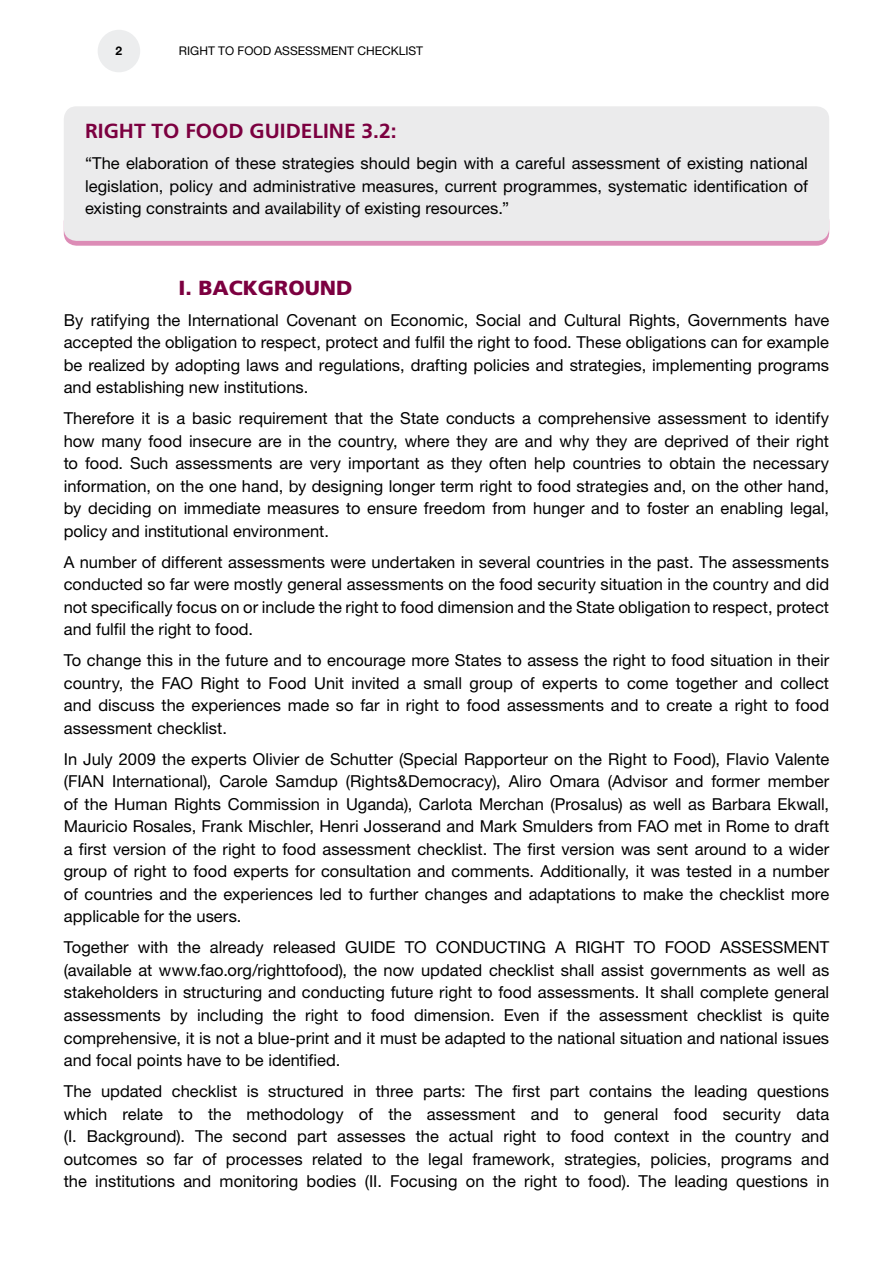
<style>
.page{position:relative;width:893px;height:1263px;background:#fff}
.page>*{position:absolute;margin:0;border:0;box-sizing:border-box;transform-origin:0 0}
.t1{font:700 20.4px "Frutiger";color:#7c0040}
.t2{font:900 20.4px "Frutiger";color:#7c0040}
.t3{font:16.5px/22.5px "Helvetica Neue";color:#000;text-align:justify}
.t4{font:12px "Helvetica Neue";color:#000}
.t5{font:700 12px "Helvetica Neue";color:#000}
</style>
<div class="page">
<div style="left:98px;top:30px;width:42px;height:42px;background:#ecedee;border-radius:50%"></div>
<div style="left:64px;top:209px;width:765px;height:37px;background:#dc8cb6;border-radius:13px"></div>
<div style="left:64px;top:106px;width:765px;height:135px;background:#ebebec;border-radius:13px"></div>
<p class="t5" style="left:116px;top:43px;width:8px">2</p>
<p class="t4" style="left:179px;top:43px;width:246px">RIGHT TO FOOD ASSESSMENT CHECKLIST</p>
<p class="t1" style="left:85px;top:119px;width:313px">RIGHT TO FOOD GUIDELINE 3.2:</p>
<p class="t3" style="left:85px;top:152px;width:724px">“The elaboration of these strategies should begin with a careful assessment of existing national legislation, policy and administrative measures, current programmes, systematic identification of existing constraints and availability of existing resources.”</p>
<p class="t2" style="left:179px;top:275px;width:175px">I. BACKGROUND</p>
<p class="t3" style="left:64px;top:308px;width:767px">By ratifying the International Covenant on Economic, Social and Cultural Rights, Governments have accepted the obligation to respect, protect and fulfil the right to food. These obligations can for example be realized by adopting laws and regulations, drafting policies and strategies, implementing programs and establishing new institutions.</p>
<p class="t3" style="left:64px;top:407px;width:767px">Therefore it is a basic requirement that the State conducts a comprehensive assessment to identify how many food insecure are in the country, where they are and why they are deprived of their right to food. Such assessments are very important as they often help countries to obtain the necessary information, on the one hand, by designing longer term right to food strategies and, on the other hand, by deciding on immediate measures to ensure freedom from hunger and to foster an enabling legal, policy and institutional environment.</p>
<p class="t3" style="left:64px;top:550px;width:767px">A number of different assessments were undertaken in several countries in the past. The assessments conducted so far were mostly general assessments on the food security situation in the country and did not specifically focus on or include the right to food dimension and the State obligation to respect, protect and fulfil the right to food.</p>
<p class="t3" style="left:64px;top:649px;width:767px">To change this in the future and to encourage more States to assess the right to food situation in their country, the FAO Right to Food Unit invited a small group of experts to come together and collect and discuss the experiences made so far in right to food assessments and to create a right to food assessment checklist.</p>
<p class="t3" style="left:64px;top:747px;width:767px">In July 2009 the experts Olivier de Schutter (Special Rapporteur on the Right to Food), Flavio Valente (FIAN International), Carole Samdup (Rights&amp;Democracy), Aliro Omara (Advisor and former member of the Human Rights Commission in Uganda), Carlota Merchan (Prosalus) as well as Barbara Ekwall, Mauricio Rosales, Frank Mischler, Henri Josserand and Mark Smulders from FAO met in Rome to draft a first version of the right to food assessment checklist. The first version was sent around to a wider group of right to food experts for consultation and comments. Additionally, it was tested in a number of countries and the experiences led to further changes and adaptations to make the checklist more applicable for the users.</p>
<p class="t3" style="left:64px;top:936px;width:767px">Together with the already released GUIDE TO CONDUCTING A RIGHT TO FOOD ASSESSMENT (available at www.fao.org/righttofood), the now updated checklist shall assist governments as well as stakeholders in structuring and conducting future right to food assessments. It shall complete general assessments by including the right to food dimension. Even if the assessment checklist is quite comprehensive, it is not a blue-print and it must be adapted to the national situation and national issues and focal points have to be identified.</p>
<p class="t3" style="left:64px;top:1080px;width:767px">The updated checklist is structured in three parts: The first part contains the leading questions which relate to the methodology of the assessment and to general food security data (I. Background). The second part assesses the actual right to food context in the country and outcomes so far of processes related to the legal framework, strategies, policies, programs and the institutions and monitoring bodies (II. Focusing on the right to food). The leading questions in</p>
</div>
